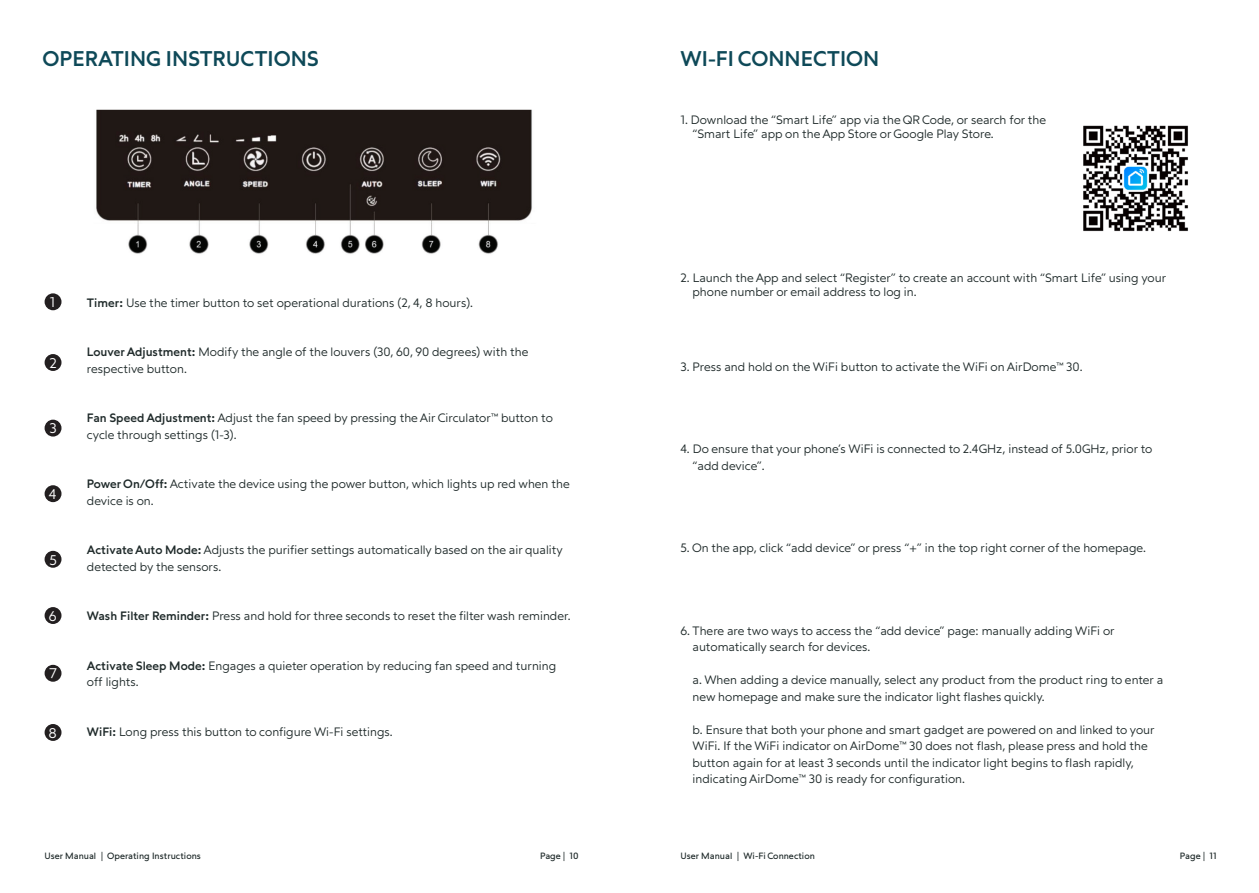
<style>
.page{position:relative;width:1259px;height:893px;background:#fff}
.page>*{position:absolute;margin:0;border:0;box-sizing:border-box;transform-origin:0 0}
.HEADING_14_pt{font:21px "Seitu";color:#0e4958}
.Body_8_pt{font:13.8px "Seitu";color:#fff}
.Body_8_pt-2{font:12px/16.5px "Seitu";color:#1f2a2a}
.t1{font:9px "Seitu";color:#1f2a2a}
</style>
<div class="page">
<img style="left:96px;top:109px;width:436px;height:145px">
<div style="left:44px;top:292px;width:18px;height:19px;background:#231f20;border-radius:50%"></div>
<div style="left:43px;top:292px;width:20px;height:20px;border:2px solid #fff;border-radius:50%"></div>
<div style="left:44px;top:353px;width:18px;height:19px;background:#231f20;border-radius:50%"></div>
<div style="left:43px;top:352px;width:20px;height:21px;border:2px solid #fff;border-radius:50%"></div>
<div style="left:44px;top:419px;width:18px;height:18px;background:#231f20;border-radius:50%"></div>
<div style="left:43px;top:418px;width:20px;height:20px;border:2px solid #fff;border-radius:50%"></div>
<div style="left:44px;top:484px;width:18px;height:19px;background:#231f20;border-radius:50%"></div>
<div style="left:43px;top:483px;width:20px;height:21px;border:2px solid #fff;border-radius:50%"></div>
<div style="left:44px;top:550px;width:18px;height:19px;background:#231f20;border-radius:50%"></div>
<div style="left:43px;top:549px;width:20px;height:20px;border:2px solid #fff;border-radius:50%"></div>
<div style="left:44px;top:606px;width:18px;height:19px;background:#231f20;border-radius:50%"></div>
<div style="left:43px;top:605px;width:20px;height:21px;border:2px solid #fff;border-radius:50%"></div>
<div style="left:44px;top:664px;width:18px;height:19px;background:#231f20;border-radius:50%"></div>
<div style="left:43px;top:663px;width:20px;height:20px;border:2px solid #fff;border-radius:50%"></div>
<div style="left:44px;top:723px;width:18px;height:19px;background:#231f20;border-radius:50%"></div>
<div style="left:43px;top:722px;width:20px;height:21px;border:2px solid #fff;border-radius:50%"></div>
<img style="left:1083px;top:125px;width:105px;height:107px">
<p class="HEADING_14_pt" style="left:43px;top:46px;width:278px">OPERATING INSTRUCTIONS</p>
<p class="Body_8_pt" style="left:50px;top:294px;width:7px">1</p>
<p class="Body_8_pt" style="left:50px;top:354px;width:9px">2</p>
<p class="Body_8_pt" style="left:49px;top:420px;width:9px">3</p>
<p class="Body_8_pt" style="left:49px;top:485px;width:9px">4</p>
<p class="Body_8_pt" style="left:49px;top:551px;width:9px">5</p>
<p class="Body_8_pt" style="left:49px;top:607px;width:9px">6</p>
<p class="Body_8_pt" style="left:49px;top:665px;width:9px">7</p>
<p class="Body_8_pt" style="left:49px;top:724px;width:10px">8</p>
<p class="Body_8_pt-2" style="left:87px;top:294px;width:387px">Timer: Use the timer button to set operational durations (2, 4, 8 hours).</p>
<p class="Body_8_pt-2" style="left:87px;top:344px;width:443px">Louver Adjustment: Modify the angle of the louvers (30, 60, 90 degrees) with the respective button.</p>
<p class="Body_8_pt-2" style="left:87px;top:410px;width:467px">Fan Speed Adjustment: Adjust the fan speed by pressing the Air Circulator™ button to cycle through settings (1-3).</p>
<p class="Body_8_pt-2" style="left:87px;top:476px;width:484px">Power On/Off: Activate the device using the power button, which lights up red when the device is on.</p>
<p class="Body_8_pt-2" style="left:87px;top:542px;width:477px">Activate Auto Mode: Adjusts the purifier settings automatically based on the air quality detected by the sensors.</p>
<p class="Body_8_pt-2" style="left:87px;top:608px;width:485px">Wash Filter Reminder: Press and hold for three seconds to reset the filter wash reminder.</p>
<p class="Body_8_pt-2" style="left:87px;top:657px;width:471px">Activate Sleep Mode: Engages a quieter operation by reducing fan speed and turning off lights.</p>
<p class="Body_8_pt-2" style="left:87px;top:723px;width:307px">WiFi: Long press this button to configure Wi-Fi settings.</p>
<p class="t1" style="left:44px;top:850px;width:158px">User Manual | Operating Instructions</p>
<p class="t1" style="left:540px;top:850px;width:40px">Page | 10</p>
<p class="HEADING_14_pt" style="left:680px;top:46px;width:200px">WI-FI CONNECTION</p>
<p class="Body_8_pt-2" style="left:680px;top:111px;width:367px">1. Download the “Smart Life” app via the QR Code, or search for the</p>
<p class="Body_8_pt-2" style="left:692px;top:125px;width:303px">“Smart Life” app on the App Store or Google Play Store.</p>
<p class="Body_8_pt-2" style="left:692px;top:270px;width:475px;line-height:14.4px;text-indent:-12px">2. Launch the App and select “Register” to create an account with “Smart Life” using your phone number or email address to log in.</p>
<p class="Body_8_pt-2" style="left:680px;top:358px;width:403px">3. Press and hold on the WiFi button to activate the WiFi on AirDome™ 30.</p>
<p class="Body_8_pt-2" style="left:692px;top:440px;width:461px;text-indent:-12px">4. Do ensure that your phone’s WiFi is connected to 2.4GHz, instead of 5.0GHz, prior to “add device”.</p>
<p class="Body_8_pt-2" style="left:680px;top:539px;width:467px">5. On the app, click “add device” or press “+” in the top right corner of the homepage.</p>
<p class="Body_8_pt-2" style="left:692px;top:622px;width:424px;text-indent:-12px">6. There are two ways to access the “add device” page: manually adding WiFi or automatically search for devices.</p>
<p class="Body_8_pt-2" style="left:692px;top:671px;width:472px">a. When adding a device manually, select any product from the product ring to enter a new homepage and make sure the indicator light flashes quickly.</p>
<p class="Body_8_pt-2" style="left:692px;top:721px;width:464px">b. Ensure that both your phone and smart gadget are powered on and linked to your WiFi. If the WiFi indicator on AirDome™ 30 does not flash, please press and hold the button again for at least 3 seconds until the indicator light begins to flash rapidly, indicating AirDome™ 30 is ready for configuration.</p>
<p class="t1" style="left:680px;top:850px;width:136px">User Manual | Wi-Fi Connection</p>
<p class="t1" style="left:1180px;top:850px;width:38px">Page | 11</p>
</div>
